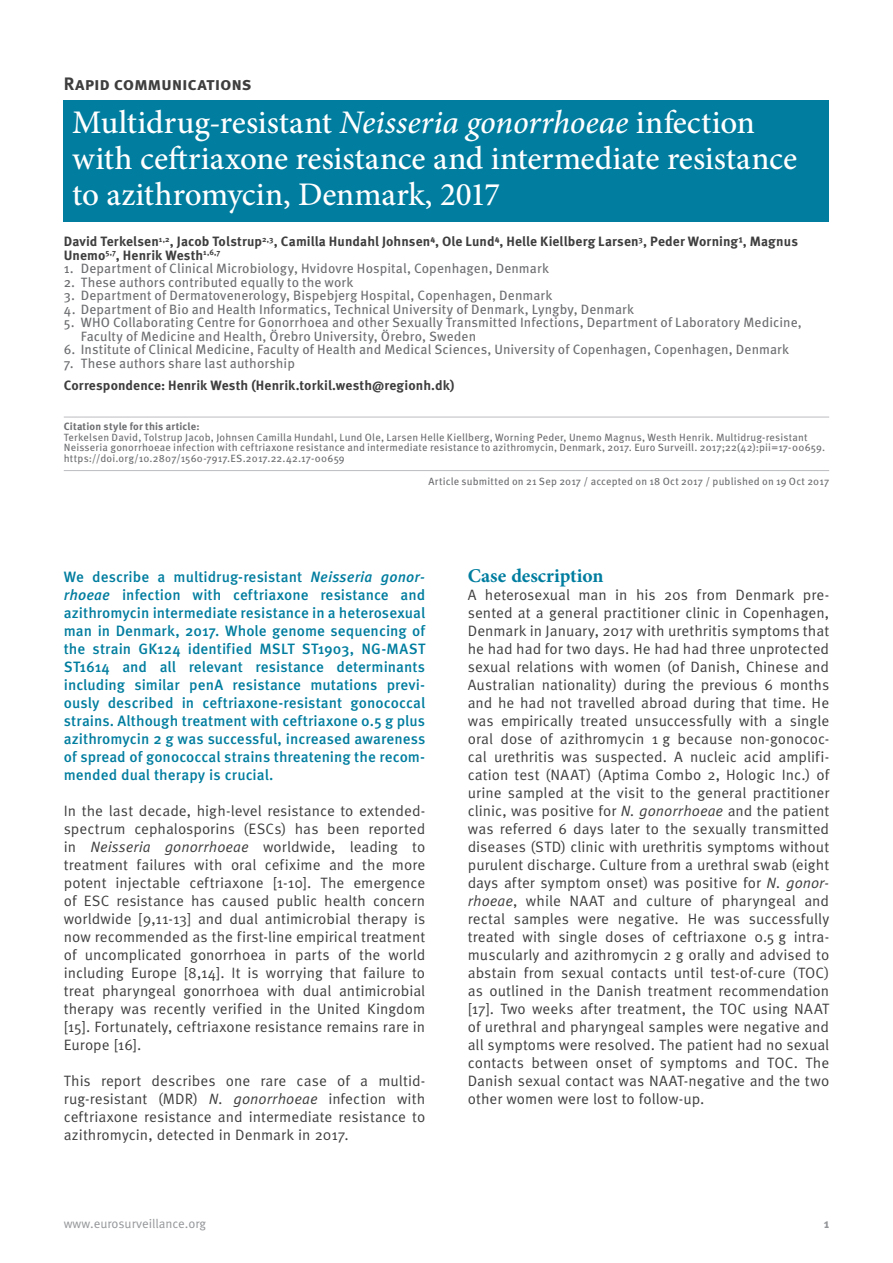
<style>
.page{position:relative;width:893px;height:1263px;background:#fff}
.page>*{position:absolute;margin:0;border:0;box-sizing:border-box;transform-origin:0 0}
.t1{font:500 33px/36px "Minion Pro";letter-spacing:-.005em;color:#fff}
.t2{font:700 19.5px "Minion Pro";color:#007d9f}
.t3{font:700 18px "Meta Pro";letter-spacing:-.015em;color:#3e3e3f}
.t4{font:15px/18px "Meta Pro";color:#3e3e3f;text-align:justify}
.t5{font:500 15px/18px "Meta Pro";color:#007d9f;text-align:justify}
.t6{font:13.5px/13.5px "Meta Pro";letter-spacing:.01em;color:#6c6d70}
.t7{font:700 13.5px/13.5px "Meta Pro";letter-spacing:.01em;color:#3e3e3f}
.t8{font:12.75px "Meta Pro";color:#939598}
.t9{font:700 12.75px "Meta Pro";color:#939598}
.t10{font:10.5px/10.5px "Meta Pro";letter-spacing:.015em;color:#6c6d70}
.t11{font:700 10.5px "Meta Pro";letter-spacing:.015em;color:#6c6d70}
.s1{font-style:italic}
</style>
<div class="page">
<hr style="left:64px;top:417px;width:765px;height:1px;background:#bcbdc0">
<hr style="left:64px;top:470px;width:765px;height:1px;background:#bcbdc0">
<div style="left:64px;top:100px;width:765px;height:122px;background:#007d9f"></div>
<p class="t3" style="left:64px;top:72px;width:189px">Rapid communications</p>
<h1 class="t1" style="left:72px;top:104px;width:726px">Multidrug-resistant <span class="s1">Neisseria gonorrhoeae</span> infection with ceftriaxone resistance and intermediate resistance to azithromycin, Denmark, 2017</h1>
<p class="t7" style="left:64px;top:235px;width:736px">David Terkelsen<sup>1,2</sup>, Jacob Tolstrup<sup>2,3</sup>, Camilla Hundahl Johnsen⁴, Ole Lund⁴, Helle Kiellberg Larsen<sup>3</sup>, Peder Worning¹, Magnus<br>Unemo<sup>5,7</sup>, Henrik Westh<sup>1,6,7</sup></p>
<p class="t6" style="left:64px;top:262px;width:487px">1. Department of Clinical Microbiology, Hvidovre Hospital, Copenhagen, Denmark</p>
<p class="t6" style="left:64px;top:276px;width:291px">2. These authors contributed equally to the work</p>
<p class="t6" style="left:64px;top:289px;width:490px">3. Department of Dermatovenerology, Bispebjerg Hospital, Copenhagen, Denmark</p>
<p class="t6" style="left:64px;top:303px;width:572px">4. Department of Bio and Health Informatics, Technical University of Denmark, Lyngby, Denmark</p>
<p class="t6" style="left:81px;top:316px;width:723px;text-indent:-17px">5. WHO Collaborating Centre for Gonorrhoea and other Sexually Transmitted Infections, Department of Laboratory Medicine,<br>Faculty of Medicine and Health, Örebro University, Örebro, Sweden</p>
<p class="t6" style="left:64px;top:343px;width:727px">6. Institute of Clinical Medicine, Faculty of Health and Medical Sciences, University of Copenhagen, Copenhagen, Denmark</p>
<p class="t6" style="left:64px;top:357px;width:233px">7. These authors share last authorship</p>
<p class="t7" style="left:64px;top:379px;width:392px">Correspondence: Henrik Westh (Henrik.torkil.westh@regionh.dk)</p>
<p class="t11" style="left:64px;top:420px;width:137px">Citation style for this article:</p>
<p class="t10" style="left:64px;top:432px;width:763px">Terkelsen David, Tolstrup Jacob, Johnsen Camilla Hundahl, Lund Ole, Larsen Helle Kiellberg, Worning Peder, Unemo Magnus, Westh Henrik. Multidrug-resistant<br>Neisseria gonorrhoeae infection with ceftriaxone resistance and intermediate resistance to azithromycin, Denmark, 2017. Euro Surveill. 2017;22(42):pii=17-00659. https://doi.org/10.2807/1560-7917.ES.2017.22.42.17-00659</p>
<p class="t10" style="left:428px;top:476px;width:402px">Article submitted on 21 Sep 2017 / accepted on 18 Oct 2017 / published on 19 Oct 2017</p>
<p class="t5" style="left:64px;top:568px;width:363px">We describe a multidrug-resistant <span class="s1">Neisseria gonor&shy;rhoeae</span> infection with ceftriaxone resistance and azithromycin intermediate resistance in a heterosexual man in Denmark, 2017. Whole genome sequencing of the strain GK124 identified MSLT ST1903, NG-MAST ST1614 and all relevant resistance determinants including similar penA resistance mutations previ&shy;ously described in ceftriaxone-resistant gonococcal strains. Although treatment with ceftriaxone 0.5 g plus azithromycin 2 g was successful, increased awareness of spread of gonococcal strains threatening the recom&shy;mended dual therapy is crucial.</p>
<p class="t4" style="left:64px;top:802px;width:363px">In the last decade, high-level resistance to extended&shy;spectrum cephalosporins (ESCs) has been reported in <span class="s1">Neisseria gonorrhoeae</span> worldwide, leading to treatment failures with oral cefixime and the more potent injectable ceftriaxone [1-10]. The emergence of ESC resistance has caused public health concern worldwide [9,11-13] and dual antimicrobial therapy is now recommended as the first-line empirical treatment of uncomplicated gonorrhoea in parts of the world including Europe [8,14]. It is worrying that failure to treat pharyngeal gonorrhoea with dual antimicrobial therapy was recently verified in the United Kingdom [15]. Fortunately, ceftriaxone resistance remains rare in Europe [16].</p>
<p class="t4" style="left:64px;top:1072px;width:363px">This report describes one rare case of a multid&shy;rug-resistant (MDR) <span class="s1">N. gonorrhoeae</span> infection with ceftriaxone resistance and intermediate resistance to azithromycin, detected in Denmark in 2017.</p>
<h2 class="t2" style="left:468px;top:562px;width:137px">Case description</h2>
<p class="t4" style="left:468px;top:586px;width:363px">A heterosexual man in his 20s from Denmark pre&shy;sented at a general practitioner clinic in Copenhagen, Denmark in January, 2017 with urethritis symptoms that he had had for two days. He had had three unprotected sexual relations with women (of Danish, Chinese and Australian nationality) during the previous 6 months and he had not travelled abroad during that time. He was empirically treated unsuccessfully with a single oral dose of azithromycin 1 g because non-gonococ&shy;cal urethritis was suspected. A nucleic acid amplifi&shy;cation test (NAAT) (Aptima Combo 2, Hologic Inc.) of urine sampled at the visit to the general practitioner clinic, was positive for <span class="s1">N. gonorrhoeae</span> and the patient was referred 6 days later to the sexually transmitted diseases (STD) clinic with urethritis symptoms without purulent discharge. Culture from a urethral swab (eight days after symptom onset) was positive for <span class="s1">N. gonor&shy;rhoeae</span>, while NAAT and culture of pharyngeal and rectal samples were negative. He was successfully treated with single doses of ceftriaxone 0.5 g intra&shy;muscularly and azithromycin 2 g orally and advised to abstain from sexual contacts until test-of-cure (TOC) as outlined in the Danish treatment recommendation [17]. Two weeks after treatment, the TOC using NAAT of urethral and pharyngeal samples were negative and all symptoms were resolved. The patient had no sexual contacts between onset of symptoms and TOC. The Danish sexual contact was NAAT-negative and the two other women were lost to follow-up.</p>
<p class="t8" style="left:64px;top:1215px;width:144px">www.eurosurveillance.org</p>
<p class="t9" style="left:824px;top:1215px;width:7px">1</p>
</div>
